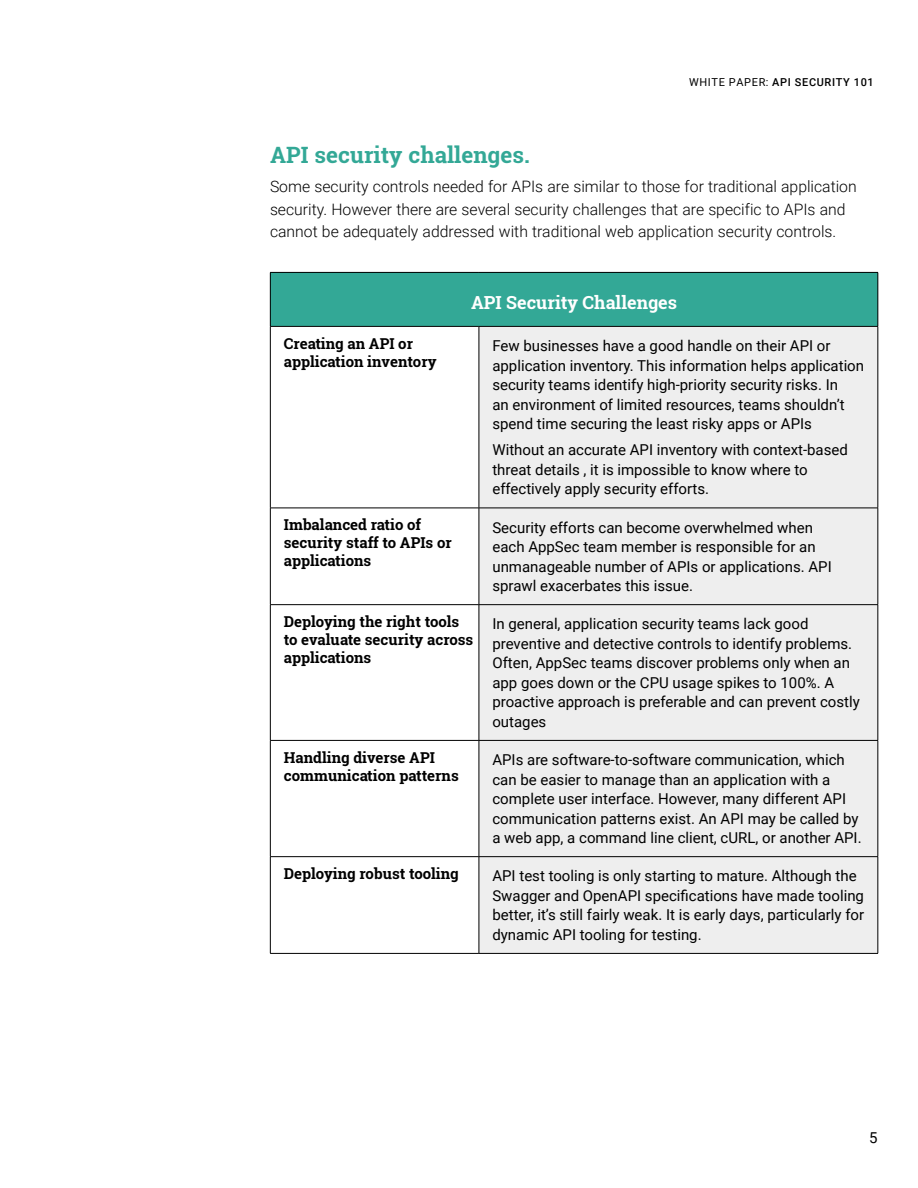
<style>
.page{position:relative;width:918px;height:1188px;background:#fff}
.page>*{position:absolute;margin:0;border:0;box-sizing:border-box;transform-origin:0 0}
.t1{font:700 22.5px "Roboto Slab";color:#33a896}
.t2{font:700 18px "Roboto Slab";color:#fff}
.t3{font:300 15.75px/22.5px "Roboto";color:#000}
.t4{font:15px/19.5px "Roboto";color:#000}
.t5{font:700 15px/18px "Roboto Slab";color:#000}
.t6{font:500 10.95px "Roboto";letter-spacing:.06em;color:#000}
.s1{font-weight:400}
</style>
<div class="page">
<div style="left:270px;top:272px;width:608px;height:54px;background:#33a896"></div>
<div style="left:480px;top:327px;width:398px;height:626px;background:#eee"></div>
<hr style="left:270px;top:272px;width:209px;height:1px;background:#000">
<hr style="left:270px;top:273px;width:1px;height:53px;background:#000">
<hr style="left:479px;top:272px;width:399px;height:1px;background:#000">
<hr style="left:878px;top:273px;width:1px;height:53px;background:#000">
<hr style="left:270px;top:326px;width:209px;height:1px;background:#000">
<hr style="left:270px;top:327px;width:1px;height:181px;background:#000">
<hr style="left:479px;top:326px;width:399px;height:1px;background:#000">
<hr style="left:479px;top:327px;width:1px;height:181px;background:#000">
<hr style="left:878px;top:327px;width:1px;height:181px;background:#000">
<hr style="left:270px;top:508px;width:209px;height:1px;background:#000">
<hr style="left:270px;top:508px;width:1px;height:96px;background:#000">
<hr style="left:479px;top:508px;width:399px;height:1px;background:#000">
<hr style="left:479px;top:508px;width:1px;height:96px;background:#000">
<hr style="left:878px;top:508px;width:1px;height:96px;background:#000">
<hr style="left:270px;top:604px;width:209px;height:1px;background:#000">
<hr style="left:270px;top:605px;width:1px;height:135px;background:#000">
<hr style="left:479px;top:604px;width:399px;height:1px;background:#000">
<hr style="left:479px;top:605px;width:1px;height:135px;background:#000">
<hr style="left:878px;top:605px;width:1px;height:135px;background:#000">
<hr style="left:270px;top:740px;width:209px;height:1px;background:#000">
<hr style="left:270px;top:741px;width:1px;height:115px;background:#000">
<hr style="left:479px;top:740px;width:399px;height:1px;background:#000">
<hr style="left:479px;top:741px;width:1px;height:115px;background:#000">
<hr style="left:878px;top:741px;width:1px;height:115px;background:#000">
<hr style="left:270px;top:856px;width:209px;height:1px;background:#000">
<hr style="left:270px;top:857px;width:1px;height:96px;background:#000">
<hr style="left:479px;top:856px;width:399px;height:1px;background:#000">
<hr style="left:479px;top:857px;width:1px;height:96px;background:#000">
<hr style="left:878px;top:857px;width:1px;height:96px;background:#000">
<hr style="left:270px;top:953px;width:209px;height:1px;background:#000">
<hr style="left:479px;top:953px;width:399px;height:1px;background:#000">
<p class="t6" style="left:689px;top:75px;width:186px"><span class="s1">WHITE PAPER:</span> API SECURITY 101</p>
<h1 class="t1" style="left:270px;top:139px;width:261px">API security challenges.</h1>
<p class="t3" style="left:270px;top:175px;width:588px">Some security controls needed for APIs are similar to those for traditional application security. However there are several security challenges that are specific to APIs and cannot be adequately addressed with traditional web application security controls.</p>
<p class="t2" style="left:471px;top:290px;width:208px">API Security Challenges</p>
<p class="t5" style="left:284px;top:334px;width:154px">Creating an API or application inventory</p>
<p class="t4" style="left:492px;top:336px;width:373px">Few businesses have a good handle on their API or application inventory. This information helps application security teams identify high-priority security risks. In<br>an environment of limited resources, teams shouldn’t spend time securing the least risky apps or APIs</p>
<p class="t4" style="left:492px;top:440px;width:357px">Without an accurate API inventory with context-based threat details , it is impossible to know where to effectively apply security efforts.</p>
<p class="t5" style="left:284px;top:516px;width:169px">Imbalanced ratio of security staff to APIs or applications</p>
<p class="t4" style="left:492px;top:517px;width:341px">Security efforts can become overwhelmed when each AppSec team member is responsible for an unmanageable number of APIs or applications. API sprawl exacerbates this issue.</p>
<p class="t5" style="left:284px;top:613px;width:191px">Deploying the right tools to evaluate security across applications</p>
<p class="t4" style="left:492px;top:614px;width:369px">In general, application security teams lack good preventive and detective controls to identify problems.<br>Often, AppSec teams discover problems only when an app goes down or the CPU usage spikes to 100%. A proactive approach is preferable and can prevent costly outages</p>
<p class="t5" style="left:284px;top:748px;width:177px">Handling diverse API communication patterns</p>
<p class="t4" style="left:492px;top:750px;width:371px">APIs are software-to-software communication, which can be easier to manage than an application with a complete user interface. However, many different API communication patterns exist. An API may be called by a web app, a command line client, cURL, or another API.</p>
<p class="t5" style="left:284px;top:865px;width:176px">Deploying robust tooling</p>
<p class="t4" style="left:492px;top:866px;width:373px">API test tooling is only starting to mature. Although the Swagger and OpenAPI specifications have made tooling better, it’s still fairly weak. It is early days, particularly for dynamic API tooling for testing.</p>
<p class="t4" style="left:869px;top:1128px;width:10px">5</p>
</div>
